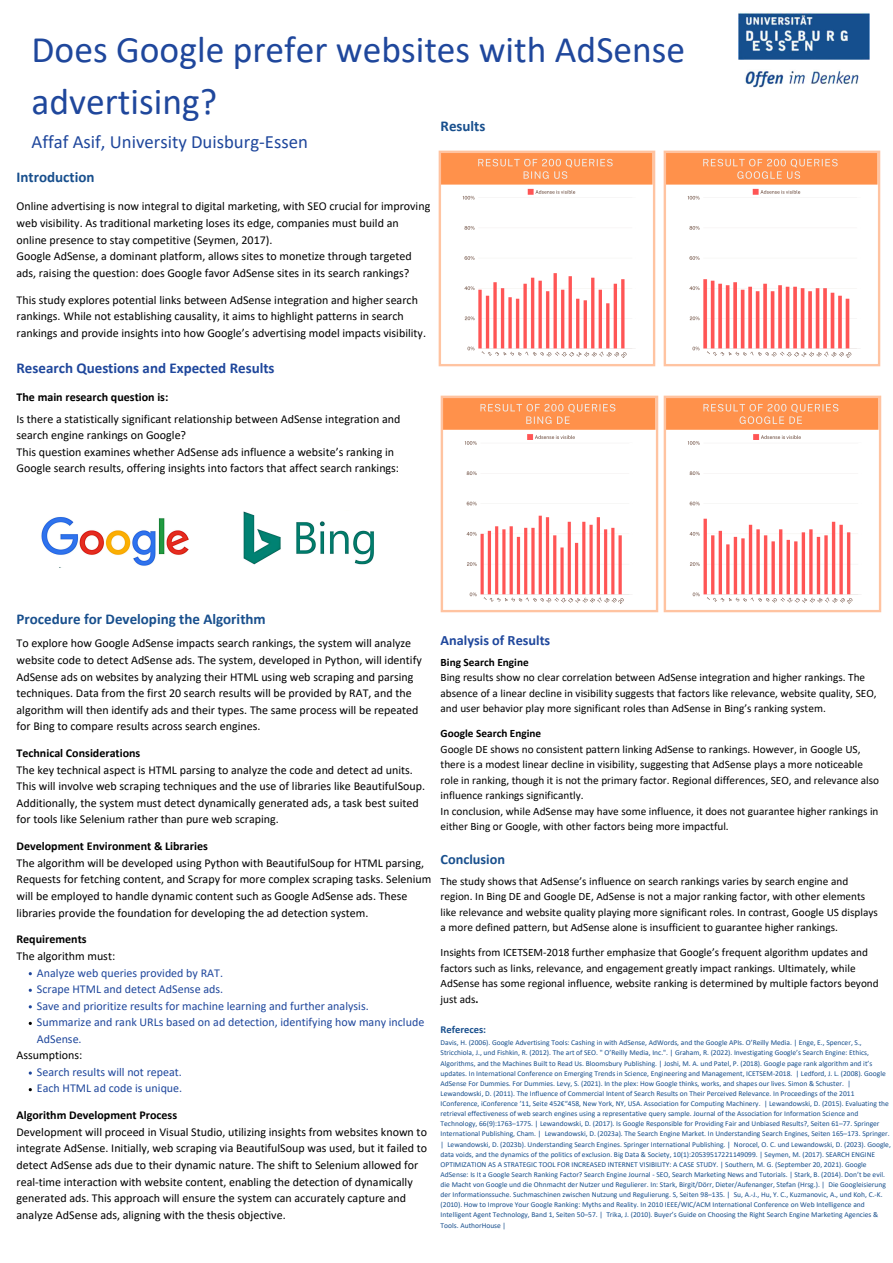
<style>
.page{position:relative;width:893px;height:1263px;background:#fff}
.page>*{position:absolute;margin:0;border:0;box-sizing:border-box;transform-origin:0 0}
.t1{font:37.5px/52.3px "Calibri";color:#1f479c}
.t2{font:18.75px "Calibri";color:#1f479c}
.t3{font:700 15px "Calibri";color:#184f8d}
.t4{font:700 15px "Calibri";color:#1f479c}
.t5{font:700 14.25px "Calibri";color:#1f479c}
.t6{font:700 14.25px "Calibri";color:#184f8d}
.t7{font:12px/16.6px "Calibri";color:#000}
.t8{font:12px/16.6px "Calibri";color:#1f479c}
.t9{font:700 12px "Calibri";color:#000}
.t10{font:11.25px/15.5px "Calibri";color:#000}
.t11{font:700 10.5px "Calibri";color:#184f8d}
.t12{font:7.5px/10.1px "Calibri";color:#184f8d}
.s1{font-weight:700}
</style>
<div class="page">
<img style="left:738px;top:13px;width:132px;height:75px">
<img style="left:440px;top:395px;width:219px;height:218px">
<img style="left:438px;top:150px;width:217px;height:217px">
<img style="left:663px;top:395px;width:219px;height:218px">
<img style="left:663px;top:150px;width:218px;height:217px">
<img style="left:41px;top:517px;width:148px;height:49px">
<img style="left:243px;top:511px;width:131px;height:54px">
<p class="t1" style="left:32px;top:26px;width:655px">Does Google prefer websites with AdSense advertising?</p>
<p class="t2" style="left:32px;top:134px;width:278px">Affaf Asif, University Duisburg-Essen</p>
<h1 class="t3" style="left:440px;top:120px;width:46px">Results</h1>
<p class="t3" style="left:17px;top:171px;width:79px">Introduction</p>
<h2 class="t7" style="left:17px;top:199px;width:415px">Online advertising is now integral to digital marketing, with SEO crucial for improving web visibility. As traditional marketing loses its edge, companies must build an online presence to stay competitive (Seymen, 2017).<br>Google AdSense, a dominant platform, allows sites to monetize through targeted ads, raising the question: does Google favor AdSense sites in its search rankings?</h2>
<h4 class="t7" style="left:17px;top:292px;width:411px">This study explores potential links between AdSense integration and higher search rankings. While not establishing causality, it aims to highlight patterns in search rankings and provide insights into how Google’s advertising model impacts visibility.</h4>
<h4 class="t4" style="left:17px;top:361px;width:259px">Research Questions and Expected Results</h4>
<h2 class="t9" style="left:17px;top:392px;width:153px">The main research question is:</h2>
<h3 class="t7" style="left:17px;top:411px;width:385px">Is there a statistically significant relationship between AdSense integration and search engine rankings on Google?<br>This question examines whether AdSense ads influence a website’s ranking in Google search results, offering insights into factors that affect search rankings:</h3>
<h4 class="t3" style="left:17px;top:613px;width:251px">Procedure for Developing the Algorithm</h4>
<h2 class="t7" style="left:17px;top:636px;width:407px">To explore how Google AdSense impacts search rankings, the system will analyze website code to detect AdSense ads. The system, developed in Python, will identify AdSense ads on websites by analyzing their HTML using web scraping and parsing techniques. Data from the first 20 search results will be provided by RAT, and the algorithm will then identify ads and their types. The same process will be repeated for Bing to compare results across search engines.</h2>
<h4 class="t7" style="left:17px;top:746px;width:410px"><span class="s1">Technical Considerations<br></span>The key technical aspect is HTML parsing to analyze the code and detect ad units.<br>This will involve web scraping techniques and the use of libraries like BeautifulSoup.<br>Additionally, the system must detect dynamically generated ads, a task best suited for tools like Selenium rather than pure web scraping.</h4>
<h4 class="t7" style="left:17px;top:839px;width:416px"><span class="s1">Development Environment &amp; Libraries<br></span>The algorithm will be developed using Python with BeautifulSoup for HTML parsing, Requests for fetching content, and Scrapy for more complex scraping tasks. Selenium will be employed to handle dynamic content such as Google AdSense ads. These libraries provide the foundation for developing the ad detection system.</h4>
<h4 class="t7" style="left:17px;top:932px;width:100px"><span class="s1">Requirements<br></span>The algorithm must:</h4>
<h4 class="t8" style="left:37px;top:965px;width:188px">Analyze web queries provided by RAT.</h4>
<p class="t8" style="left:37px;top:982px;width:188px">Scrape HTML and detect AdSense ads.</p>
<p class="t8" style="left:37px;top:998px;width:333px">Save and prioritize results for machine learning and further analysis.</p>
<p class="t8" style="left:37px;top:1015px;width:389px">Summarize and rank URLs based on ad detection, identifying how many include<br>AdSense.</p>
<p class="t7" style="left:17px;top:1048px;width:67px">Assumptions:</p>
<h4 class="t8" style="left:37px;top:1064px;width:146px">Search results will not repeat.</h4>
<p class="t8" style="left:37px;top:1081px;width:147px">Each HTML ad code is unique.</p>
<p class="t7" style="left:17px;top:1108px;width:412px"><span class="s1">Algorithm Development Process<br></span>Development will proceed in Visual Studio, utilizing insights from websites known to integrate AdSense. Initially, web scraping via BeautifulSoup was used, but it failed to detect AdSense ads due to their dynamic nature. The shift to Selenium allowed for real-time interaction with website content, enabling the detection of dynamically generated ads. This approach will ensure the system can accurately capture and analyze AdSense ads, aligning with the thesis objective.</p>
<h2 class="t5" style="left:440px;top:634px;width:111px">Analysis of Results</h2>
<h2 class="t10" style="left:440px;top:655px;width:437px"><span class="s1">Bing Search Engine<br></span>Bing results show no clear correlation between AdSense integration and higher rankings. The absence of a linear decline in visibility suggests that factors like relevance, website quality, SEO, and user behavior play more significant roles than AdSense in Bing’s ranking system.</h2>
<h4 class="t10" style="left:440px;top:726px;width:440px"><span class="s1">Google Search Engine<br></span>Google DE shows no consistent pattern linking AdSense to rankings. However, in Google US, there is a modest linear decline in visibility, suggesting that AdSense plays a more noticeable role in ranking, though it is not the primary factor. Regional differences, SEO, and relevance also influence rankings significantly.<br>In conclusion, while AdSense may have some influence, it does not guarantee higher rankings in either Bing or Google, with other factors being more impactful.</h4>
<h4 class="t6" style="left:440px;top:853px;width:66px">Conclusion</h4>
<h2 class="t10" style="left:440px;top:874px;width:439px">The study shows that AdSense’s influence on search rankings varies by search engine and region. In Bing DE and Google DE, AdSense is not a major ranking factor, with other elements like relevance and website quality playing more significant roles. In contrast, Google US displays a more defined pattern, but AdSense alone is insufficient to guarantee higher rankings.</h2>
<h4 class="t10" style="left:440px;top:945px;width:440px">Insights from ICETSEM-2018 further emphasize that Google’s frequent algorithm updates and factors such as links, relevance, and engagement greatly impact rankings. Ultimately, while AdSense has some regional influence, website ranking is determined by multiple factors beyond just ads<span class="s1">.</span></h4>
<h4 class="t11" style="left:440px;top:1025px;width:47px">Refereces:</h4>
<p class="t12" style="left:440px;top:1038px;width:452px">Davis, H. (2006). Google Advertising Tools: Cashing in with AdSense, AdWords, and the Google APIs. O’Reilly Media. | Enge, E., Spencer, S., Stricchiola, J., und Fishkin, R. (2012). The art of SEO. " O’Reilly Media, Inc.". | Graham, R. (2022). Investigating Google’s Search Engine: Ethics, Algorithms, and the Machines Built to Read Us. Bloomsbury Publishing. | Joshi, M. A. und Patel, P. (2018). Google page rank algorithm and it’s updates. In International Conference on Emerging Trends in Science, Engineering and Management, ICETSEM-2018. | Ledford, J. L. (2008). Google AdSense For Dummies. For Dummies. Levy, S. (2021). In the plex: How Google thinks, works, and shapes our lives. Simon &amp; Schuster. | Lewandowski, D. (2011). The Influence of Commercial Intent of Search Results on Their Perceived Relevance. In Proceedings of the 2011<br>IConference, iConference ’11, Seite 452€“458, New York, NY, USA. Association for Computing Machinery. | Lewandowski, D. (2015). Evaluating the retrieval effectiveness of web search engines using a representative query sample. Journal of the Association for Information Science and Technology, 66(9):1763–1775. | Lewandowski, D. (2017). Is Google Responsible for Providing Fair and Unbiased Results?, Seiten 61–77. Springer International Publishing, Cham. | Lewandowski, D. (2023a). The Search Engine Market. In Understanding Search Engines, Seiten 165–173. Springer. | Lewandowski, D. (2023b). Understanding Search Engines. Springer International Publishing. | Norocel, O. C. und Lewandowski, D. (2023). Google, data voids, and the dynamics of the politics of exclusion. Big Data &amp; Society, 10(1):20539517221149099. | Seymen, M. (2017). SEARCH ENGINE OPTIMIZATION AS A STRATEGIC TOOL FOR INCREASED INTERNET VISIBILITY: A CASE STUDY. | Southern, M. G. (September 20, 2021). Google AdSense: Is It a Google Search Ranking Factor? Search Engine Journal - SEO, Search Marketing News and Tutorials. | Stark, B. (2014). Don’t be evil. die Macht von Google und die Ohnmacht der Nutzer und Regulierer. In: Stark, Birgit/Dörr, Dieter/Aufenanger, Stefan (Hrsg.). | Die Googleisierung der Informationssuche. Suchmaschinen zwischen Nutzung und Regulierung. S, Seiten 98–135. | Su, A.-J., Hu, Y. C., Kuzmanovic, A., und Koh, C.-K. (2010). How to Improve Your Google Ranking: Myths and Reality. In 2010 IEEE/WIC/ACM International Conference on Web Intelligence and Intelligent Agent Technology, Band 1, Seiten 50–57. | Trika, J. (2010). Buyer’s Guide on Choosing the Right Search Engine Marketing Agencies &amp; Tools. AuthorHouse |</p>
</div>
